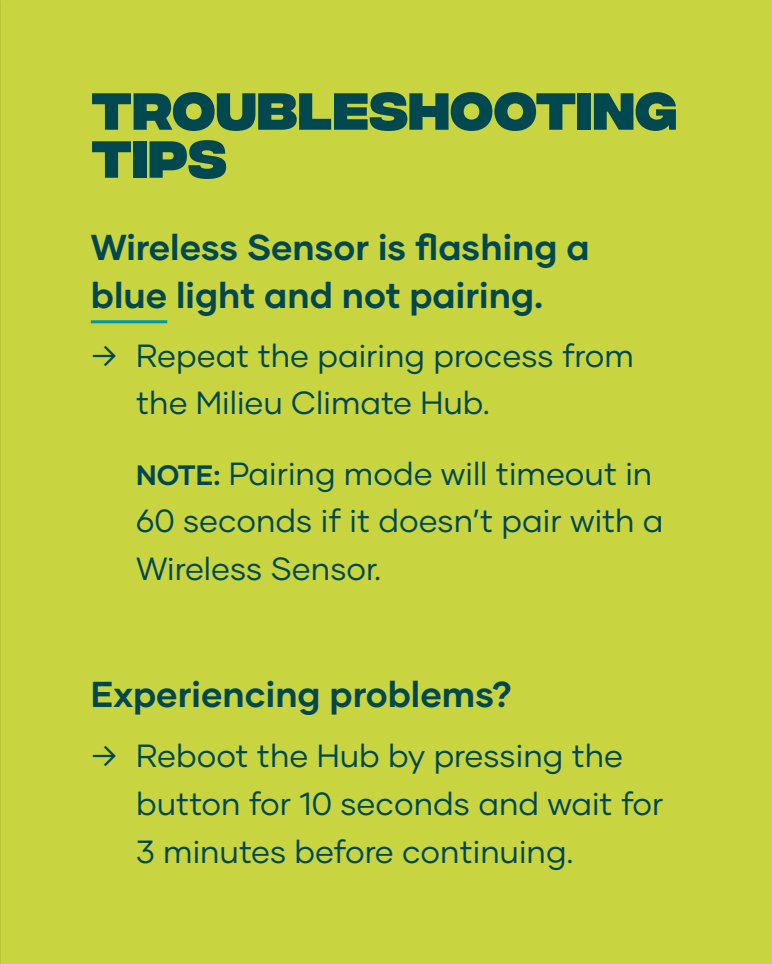
<style>
.page{position:relative;width:772px;height:964px;background:#fff}
.page>*{position:absolute;margin:0;border:0;box-sizing:border-box;transform-origin:0 0}
.t1{font:800 52px/48px "Integral CF";color:#00484f}
.t2{font:700 36px/48px "Gilmer";color:#00484f}
.t3{font:32px/47.6px "Gilmer";color:#00484f}
.s1{font-weight:700;font-size:28px}
</style>
<div class="page">
<div style="left:0;top:0;width:771px;height:964px;background:#c8d440"></div>
<hr style="left:91px;top:320px;width:76px;height:3px;background:#0098a8">
<h1 class="t1" style="left:91px;top:92px;width:587px">TROUBLESHOOTING<br>TIPS</h1>
<p class="t2" style="left:91px;top:223px;width:500px">Wireless Sensor is flashing a blue light and not pairing.</p>
<p class="t3" style="left:136px;top:331px;width:499px;text-indent:-45px">→ Repeat the pairing process from the Milieu Climate Hub.</p>
<p class="t3" style="left:136px;top:449px;width:528px"><span class="s1">NOTE:</span> Pairing mode will timeout in<br>60 seconds if it doesn’t pair with a<br>Wireless Sensor.</p>
<p class="t2" style="left:91px;top:670px;width:423px">Experiencing problems?</p>
<p class="t3" style="left:136px;top:731px;width:528px;text-indent:-45px">→ Reboot the Hub by pressing the button for 10 seconds and wait for<br>3 minutes before continuing.</p>
</div>
